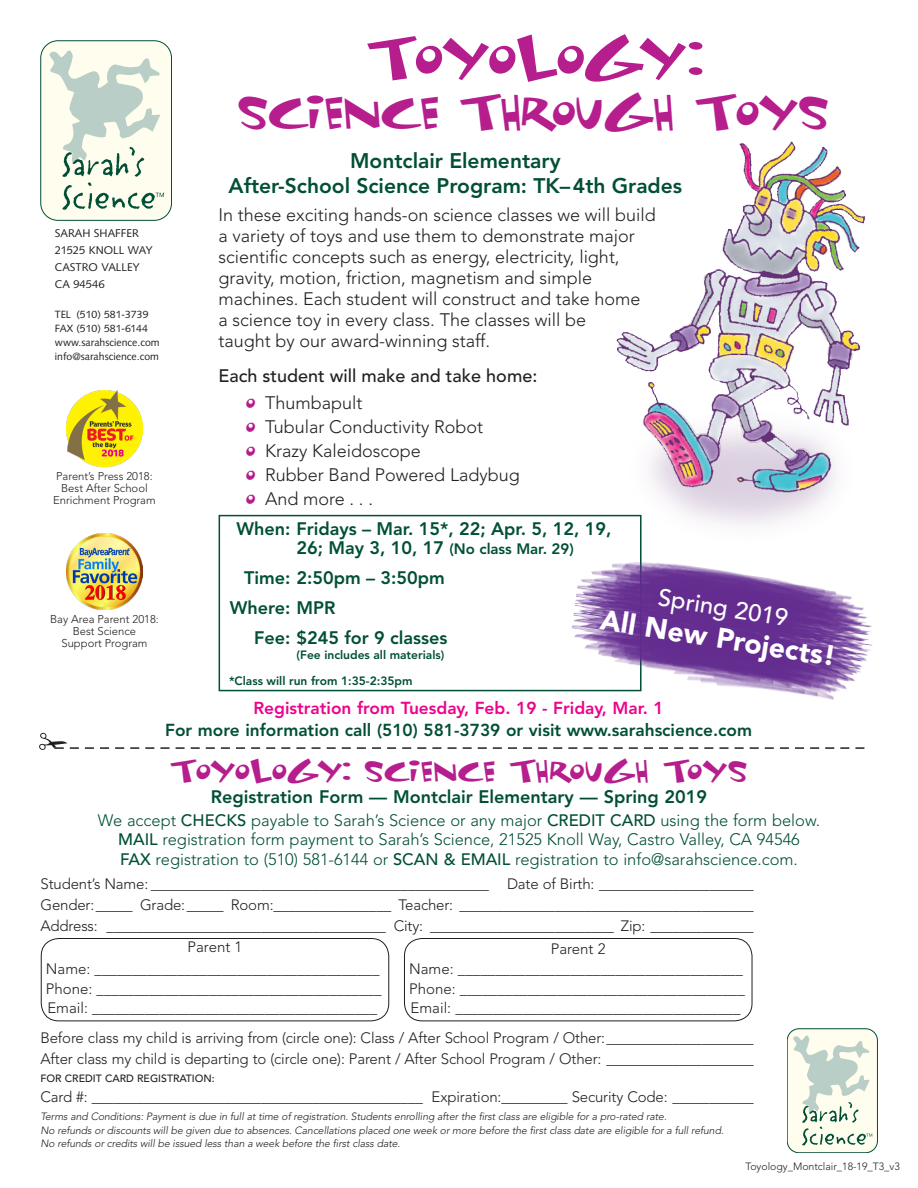
<style>
.page{position:relative;width:918px;height:1188px;background:#fff}
.page>*{position:absolute;margin:0;border:0;box-sizing:border-box;transform-origin:0 0}
.t1{font:54px "Funhouse";letter-spacing:-.1em;color:#b61d8d}
.t2{font:45px "Funhouse";letter-spacing:-.09em;color:#b61d8d}
.t3{font:28.5px "Funhouse";letter-spacing:-.07em;color:#b61d8d}
.t4{font:900 28.35px "Avenir";color:#fff}
.t5{font:500 24px "Avenir";color:#fff}
.t6{font:800 21px/25.5px "Avenir";color:#004f36;text-align:center}
._1_Text{font:300 18px/21px "Avenir";color:#231f20}
._2_Schedule{font:800 18px "Avenir";color:#004f36}
._1_Text-2{font:500 18px "Avenir";color:#231f20}
.t7{font:800 17.25px "Avenir";color:#004f36}
.t8{font:800 17.25px "Avenir";color:#ed028c}
.t9{font:300 16.5px "Avenir";color:#004f36}
.t10{font:300 15px/19.5px "Avenir";letter-spacing:-.01em;color:#231f20}
._2_Schedule-2{font:800 15px "Avenir";color:#004f36}
._2_Schedule-3{font:800 12px "Avenir";color:#004f36}
._1_Text-3{font:300 11.25px/12px "Avenir";color:#231f20;text-align:center}
.t11{font:11.25px/17.2px "Syntax";color:#231f20}
.t12{font:italic 300 10.5px/13.5px "Avenir";letter-spacing:-.01em;color:#231f20}
.t13{font:10.5px/14.2px "Syntax";color:#231f20}
.t14{font:300 10.5px "Avenir";color:#231f20}
.t15{font:500 10.5px "Avenir";color:#231f20}
.s1{font-family:"Funhouse";font-weight:400;color:#b61d8d}
.s2{font-size:18px}
.s3{font-weight:500}
</style>
<div class="page">
<svg style="left:39px;top:733px;width:825px;height:17px"></svg>
<div style="left:787px;top:1029px;width:90px;height:124px;background:#fffdee;border-radius:12px"></div>
<div style="left:787px;top:1029px;width:91px;height:124px;border:1px solid #004f36;border-radius:12px"></div>
<svg style="left:793px;top:1035px;width:79px;height:110px"></svg>
<img style="left:603px;top:141px;width:263px;height:384px">
<div style="left:41px;top:41px;width:131px;height:179px;background:#fffdee;border-radius:17px"></div>
<div style="left:41px;top:41px;width:131px;height:180px;border:1px solid #004f36;border-radius:17px"></div>
<svg style="left:49px;top:50px;width:115px;height:160px"></svg>
<img style="left:66px;top:534px;width:76px;height:76px">
<img style="left:66px;top:391px;width:76px;height:76px">
<div style="left:219px;top:515px;width:423px;height:176px;border:2px solid #004f36"></div>
<div style="left:41px;top:938px;width:348px;height:83px;border:1px solid #231f20;border-radius:18px"></div>
<div style="left:404px;top:938px;width:348px;height:83px;border:1px solid #231f20;border-radius:18px"></div>
<img style="left:564px;top:532px;width:309px;height:168px">
<p class="t11" style="left:55px;top:224px;width:99px">SARAH SHAFFER<br>21525 KNOLL WAY<br>CASTRO VALLEY<br>CA 94546</p>
<p class="t13" style="left:55px;top:307px;width:95px">TEL (510) 581-3739<br>FAX (510) 581-6144</p>
<p class="t13" style="left:55px;top:335px;width:106px">www.sarahscience.com</p>
<p class="t13" style="left:55px;top:350px;width:106px">info@sarahscience.com</p>
<p class="_1_Text-3" style="left:53px;top:470px;width:104px">Parent’s Press 2018:<br>Best After School<br>Enrichment Program</p>
<p class="_1_Text-3" style="left:50px;top:613px;width:110px">Bay Area Parent 2018:<br>Best Science<br>Support Program</p>
<p class="t1" style="left:364px;top:25px;width:341px">TOYOLOGY:</p>
<p class="t2" style="left:236px;top:85px;width:597px">SCIENCE THROUGH TOYS</p>
<p class="t6" style="left:229px;top:148px;width:455px">Montclair Elementary<br>After-School Science Program: TK–4th Grades</p>
<p class="_1_Text" style="left:219px;top:205px;width:439px">In these exciting hands-on science classes we will build a variety of toys and use them to demonstrate major scientific concepts such as energy, electricity, light, gravity, motion, friction, magnetism and simple machines. Each student will construct and take home<br>a science toy in every class. The classes will be<br>taught by our award-winning staff.</p>
<p class="_1_Text-2" style="left:219px;top:366px;width:320px">Each student will make and take home:</p>
<p class="_1_Text" style="left:246px;top:392px;width:118px"><span class="s1">o</span> Thumbapult</p>
<p class="_1_Text" style="left:246px;top:416px;width:239px"><span class="s1">o</span> Tubular Conductivity Robot</p>
<p class="_1_Text" style="left:246px;top:440px;width:177px"><span class="s1">o</span> Krazy Kaleidoscope</p>
<p class="_1_Text" style="left:246px;top:464px;width:276px"><span class="s1">o</span> Rubber Band Powered Ladybug</p>
<p class="_1_Text" style="left:246px;top:488px;width:129px"><span class="s1">o</span> And more . . .</p>
<p class="_2_Schedule" style="left:237px;top:518px;width:376px">When: Fridays – Mar. 15*, 22; Apr. 5, 12, 19,</p>
<p class="_2_Schedule-2" style="left:297px;top:540px;width:279px"><span class="s2">26; May 3, 10, 17</span> (No class Mar. 29)</p>
<p class="_2_Schedule" style="left:244px;top:567px;width:202px">Time: 2:50pm – 3:50pm</p>
<p class="_2_Schedule" style="left:230px;top:598px;width:107px">Where: MPR</p>
<p class="_2_Schedule" style="left:254px;top:628px;width:195px">Fee: $245 for 9 classes</p>
<p class="_2_Schedule-3" style="left:297px;top:648px;width:149px">(Fee includes all materials)</p>
<p class="_2_Schedule-3" style="left:229px;top:674px;width:185px">*Class will run from 1:35-2:35pm</p>
<p class="t5" style="left:661px;top:583px;width:133px;rotate:9deg">Spring 2019</p>
<p class="t4" style="left:603px;top:602px;width:239px;rotate:9deg">All New Projects!</p>
<p class="t8" style="left:253px;top:698px;width:412px">Registration from Tuesday, Feb. 19 - Friday, Mar. 1</p>
<p class="t7" style="left:165px;top:720px;width:588px">For more information call (510) 581-3739 or visit www.sarahscience.com</p>
<p class="t3" style="left:169px;top:753px;width:582px">Toyology: Science Through Toys</p>
<p class="_2_Schedule" style="left:211px;top:786px;width:498px">Registration Form — Montclair Elementary — Spring 2019</p>
<p class="t9" style="left:98px;top:810px;width:724px">We accept <span class="s3">CHECKS</span> payable to Sarah’s Science or any major <span class="s3">CREDIT CARD</span> using the form below.</p>
<p class="t9" style="left:118px;top:830px;width:683px"><span class="s3">MAIL</span> registration form payment to Sarah’s Science, 21525 Knoll Way, Castro Valley, CA 94546</p>
<p class="t9" style="left:120px;top:849px;width:679px"><span class="s3">FAX</span> registration to (510) 581-6144 or <span class="s3">SCAN &amp; EMAIL</span> registration to info@sarahscience.com.</p>
<p class="t10" style="left:40px;top:874px;width:715px">Student’s Name: ______________________________________________ Date of Birth: _____________________</p>
<p class="t10" style="left:40px;top:895px;width:715px">Gender:_____ Grade:_____ Room:________________ Teacher: ________________________________________</p>
<p class="t10" style="left:40px;top:916px;width:715px">Address: ______________________________________ City: _________________________ Zip: ______________</p>
<p class="t10" style="left:188px;top:937px;width:56px">Parent 1</p>
<p class="t10" style="left:551px;top:939px;width:56px">Parent 2</p>
<p class="t10" style="left:46px;top:959px;width:337px">Name: ______________________________________<br>Phone: ______________________________________<br>Email: ______________________________________</p>
<p class="t10" style="left:409px;top:959px;width:337px">Name: ______________________________________<br>Phone: ______________________________________<br>Email: ______________________________________</p>
<p class="t10" style="left:40px;top:1028px;width:715px">Before class my child is arriving from (circle one): Class / After School Program / Other:____________________</p>
<p class="t10" style="left:40px;top:1049px;width:715px">After class my child is departing to (circle one): Parent / After School Program / Other: ____________________</p>
<p class="t15" style="left:40px;top:1073px;width:176px">FOR CREDIT CARD REGISTRATION:</p>
<p class="t10" style="left:40px;top:1087px;width:715px">Card #: _____________________________________________ Expiration:_________ Security Code: ___________</p>
<p class="t12" style="left:40px;top:1110px;width:685px">Terms and Conditions: Payment is due in full at time of registration. Students enrolling after the first class are eligible for a pro-rated rate.<br>No refunds or discounts will be given due to absences. Cancellations placed one week or more before the first class date are eligible for a full refund.<br>No refunds or credits will be issued less than a week before the first class date.</p>
<p class="t14" style="left:746px;top:1160px;width:156px">Toyology_Montclair_18-19_T3_v3</p>
</div>
